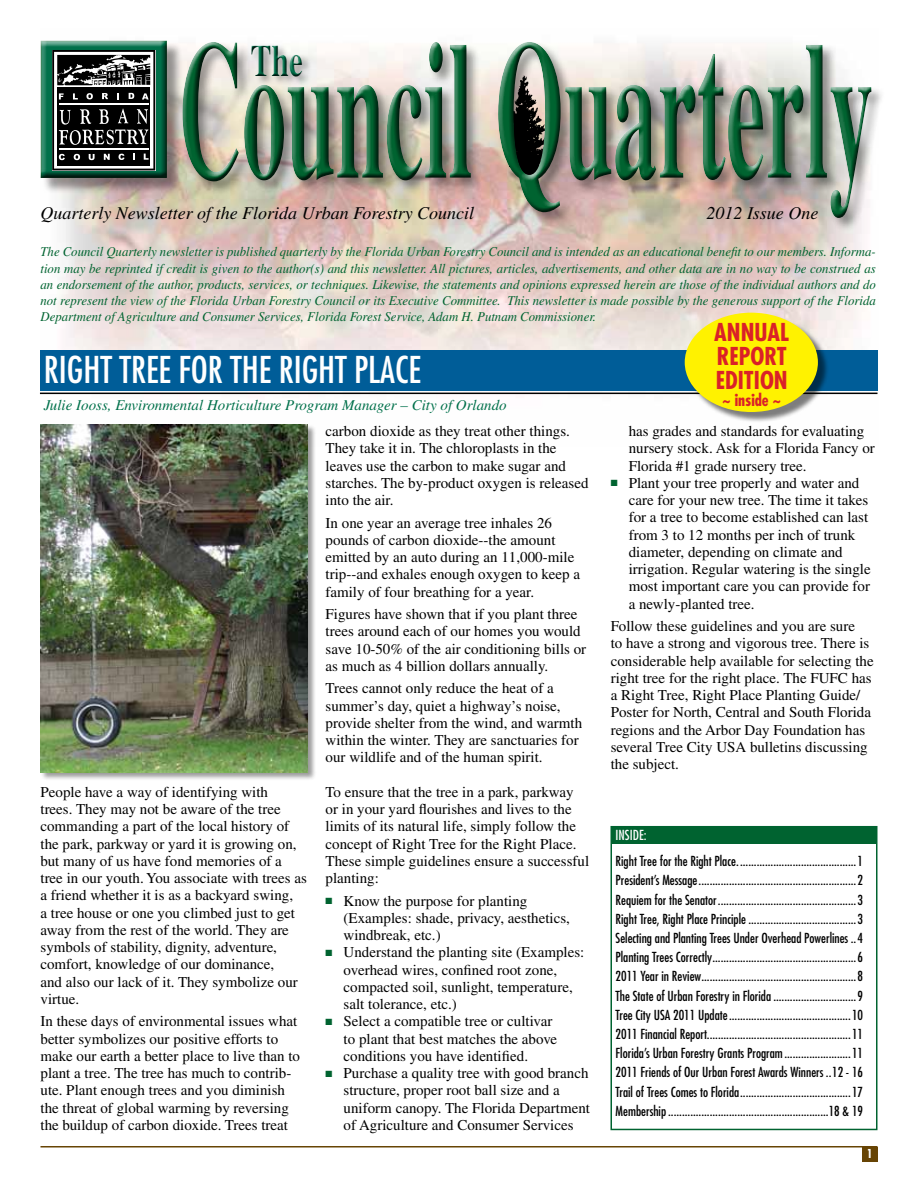
<style>
.page{position:relative;width:918px;height:1188px;background:#fff}
.page>*{position:absolute;margin:0;border:0;box-sizing:border-box;transform-origin:0 0}
.t1{font:700 196.5px "Times";color:#006330;scale:.45 1}
.t2{font:700 45px "Times";color:#00704a;scale:.7 1}
.t3{font:condensed 36px "Futura";color:#fff}
.t4{font:700 condensed 24px/24px "Futura";color:#da2128;text-align:justify}
.t5{font:italic 18px "Times";color:#000}
.t6{font:700 condensed 16.5px "Futura";color:#da2128}
.t7{font:15px/17.2px "Times";color:#000}
.t8{font:italic 15px "Times";color:#00704a}
.t9{font:condensed 13.5px/19.2px "Futura";color:#000;text-align:justify}
.t10{font:italic 13.5px/16.2px "Times";color:#006330;text-align:justify;scale:.95 1}
.t11{font:condensed 13.5px "Futura";color:#fff}
.t12{font:700 condensed 12px "Futura";color:#fff}
.s1{color:#006330}
</style>
<div class="page">
<img style="left:40px;top:194px;width:838px;height:201px">
<div style="left:43px;top:43px;width:140px;height:151px;background:#000;opacity:.4"></div>
<div style="left:39px;top:40px;width:129px;height:140px;background:#000;opacity:.75"></div>
<div style="left:181px;top:41px;width:705px;height:192px;background:#000;opacity:.4"></div>
<div style="left:177px;top:36px;width:699px;height:181px;background:#fff;opacity:.75"></div>
<div style="left:187px;top:40px;width:690px;height:184px;background:#000;opacity:.75"></div>
<div style="left:250px;top:44px;width:63px;height:43px;background:#000;opacity:.4"></div>
<div style="left:249px;top:43px;width:55px;height:34px;background:#fff"></div>
<div style="left:249px;top:44px;width:56px;height:34px;background:#000;opacity:.75"></div>
<svg style="left:52px;top:50px;width:103px;height:120px"></svg>
<hr style="left:59px;top:103px;width:90px;height:2px;background:#fff">
<hr style="left:59px;top:148px;width:90px;height:1px;background:#fff">
<hr style="left:40px;top:1146px;width:838px;height:2px;background:#674404">
<div style="left:862px;top:1147px;width:16px;height:15px;background:#674404"></div>
<div style="left:611px;top:827px;width:265px;height:16px;background:#006330"></div>
<div style="left:610px;top:826px;width:268px;height:304px;border:2px solid #006330"></div>
<div style="left:40px;top:350px;width:838px;height:40px;background:#005d98"></div>
<hr style="left:40px;top:393px;width:837px;height:1px;background:#000">
<div style="left:40px;top:425px;width:277px;height:356px;background:#000;opacity:.4"></div>
<img style="left:40px;top:424px;width:268px;height:348px">
<div style="left:686px;top:314px;width:143px;height:109px;background:#000;opacity:.51"></div>
<div style="left:685px;top:313px;width:133px;height:99px;background:#fff200;border-radius:50%"></div>
<h1 class="t1" style="left:178px;top:-6px;width:1546px">Council Quarterly</h1>
<h2 class="t2" style="left:250px;top:34px;width:77px">The</h2>
<p class="t5" style="left:40px;top:203px;width:435px">Quarterly Newsletter of the Florida Urban Forestry Council</p>
<p class="t5" style="left:706px;top:203px;width:113px">2012 Issue One</p>
<p class="t10" style="left:40px;top:244px;width:881px">The Council Quarterly newsletter is published quarterly by the Florida Urban Forestry Council and is intended as an educational benefit to our members. Informa&shy;tion may be reprinted if credit is given to the author(s) and this newsletter. All pictures, articles, advertisements, and other data are in no way to be construed as an endorsement of the author, products, services, or techniques. Likewise, the statements and opinions expressed herein are those of the individual authors and do not represent the view of the Florida Urban Forestry Council or its Executive Committee. This newsletter is made possible by the generous support of the Florida Department of Agriculture and Consumer Services, Florida Forest Service, Adam H. Putnam Commissioner.</p>
<h3 class="t4" style="left:714px;top:320px;width:76px">ANNUAL REPORT EDITION</h3>
<p class="t6" style="left:723px;top:389px;width:60px">~ INSIDE ~</p>
<h3 class="t3" style="left:44px;top:347px;width:378px">RIGHT TREE FOR THE RIGHT PLACE</h3>
<p class="t8" style="left:44px;top:397px;width:464px">Julie Iooss, Environmental Horticulture Program Manager – City of Orlando</p>
<p class="t7" style="left:40px;top:783px;width:268px">People have a way of identifying with<br>trees. They may not be aware of the tree commanding a part of the local history of the park, parkway or yard it is growing on, but many of us have fond memories of a tree in our youth. You associate with trees as a friend whether it is as a backyard swing,<br>a tree house or one you climbed just to get away from the rest of the world. They are symbols of stability, dignity, adventure, comfort, knowledge of our dominance,<br>and also our lack of it. They symbolize our virtue.</p>
<p class="t7" style="left:40px;top:1013px;width:261px">In these days of environmental issues what better symbolizes our positive efforts to make our earth a better place to live than to plant a tree. The tree has much to contrib&shy;ute. Plant enough trees and you diminish the threat of global warming by reversing the buildup of carbon dioxide. Trees treat</p>
<p class="t7" style="left:326px;top:422px;width:264px">carbon dioxide as they treat other things.<br>They take it in. The chloroplasts in the leaves use the carbon to make sugar and starches. The by-product oxygen is released into the air.</p>
<p class="t7" style="left:326px;top:514px;width:256px">In one year an average tree inhales 26 pounds of carbon dioxide--the amount emitted by an auto during an 11,000-mile trip--and exhales enough oxygen to keep a family of four breathing for a year.</p>
<p class="t7" style="left:326px;top:605px;width:262px">Figures have shown that if you plant three trees around each of our homes you would save 10-50% of the air conditioning bills or as much as 4 billion dollars annually.</p>
<p class="t7" style="left:326px;top:680px;width:258px">Trees cannot only reduce the heat of a summer’s day, quiet a highway’s noise, provide shelter from the wind, and warmth within the winter. They are sanctuaries for our wildlife and of the human spirit.</p>
<p class="t7" style="left:326px;top:783px;width:265px">To ensure that the tree in a park, parkway or in your yard flourishes and lives to the limits of its natural life, simply follow the concept of Right Tree for the Right Place.<br>These simple guidelines ensure a successful planting:</p>
<p class="t7" style="left:344px;top:892px;width:228px;text-indent:-18px"><span class="s1">■</span> Know the purpose for planting (Examples: shade, privacy, aesthetics, windbreak, etc.)</p>
<p class="t7" style="left:344px;top:944px;width:242px;text-indent:-18px"><span class="s1">■</span> Understand the planting site (Examples: overhead wires, confined root zone, compacted soil, sunlight, temperature, salt tolerance, etc.)</p>
<p class="t7" style="left:344px;top:1013px;width:215px;text-indent:-18px"><span class="s1">■</span> Select a compatible tree or cultivar to plant that best matches the above conditions you have identified.</p>
<p class="t7" style="left:344px;top:1065px;width:248px;text-indent:-18px"><span class="s1">■</span> Purchase a quality tree with good branch structure, proper root ball size and a uniform canopy. The Florida Department of Agriculture and Consumer Services</p>
<p class="t7" style="left:629px;top:423px;width:248px">has grades and standards for evaluating nursery stock. Ask for a Florida Fancy or<br>Florida #1 grade nursery tree.</p>
<p class="t7" style="left:629px;top:474px;width:244px;text-indent:-18px"><span class="s1">■</span> Plant your tree properly and water and care for your new tree. The time it takes for a tree to become established can last from 3 to 12 months per inch of trunk diameter, depending on climate and irrigation. Regular watering is the single most important care you can provide for a newly-planted tree.</p>
<p class="t7" style="left:611px;top:618px;width:265px">Follow these guidelines and you are sure<br>to have a strong and vigorous tree. There is considerable help available for selecting the right tree for the right place. The FUFC has a Right Tree, Right Place Planting Guide/ Poster for North, Central and South Florida regions and the Arbor Day Foundation has several Tree City USA bulletins discussing the subject.</p>
<p class="t11" style="left:616px;top:826px;width:32px">INSIDE:</p>
<p class="t9" style="left:616px;top:852px;width:249px">Right Tree for the Right Place...........................................1<br>President’s Message.........................................................2<br>Requiem for the Senator..................................................3<br>Right Tree, Right Place Principle .......................................3<br>Selecting and Planting Trees Under Overhead Powerlines ..4<br>Planting Trees Correctly....................................................6<br>2011 Year in Review........................................................8<br>The State of Urban Forestry in Florida ..............................9<br>Tree City USA 2011 Update............................................10<br>2011 Financial Report....................................................11<br>Florida’s Urban Forestry Grants Program........................11<br>2011 Friends of Our Urban Forest Awards Winners ..12 - 16<br>Trail of Trees Comes to Florida........................................17<br>Membership..........................................................18 &amp; 19</p>
<p class="t12" style="left:867px;top:1146px;width:7px">1</p>
</div>
